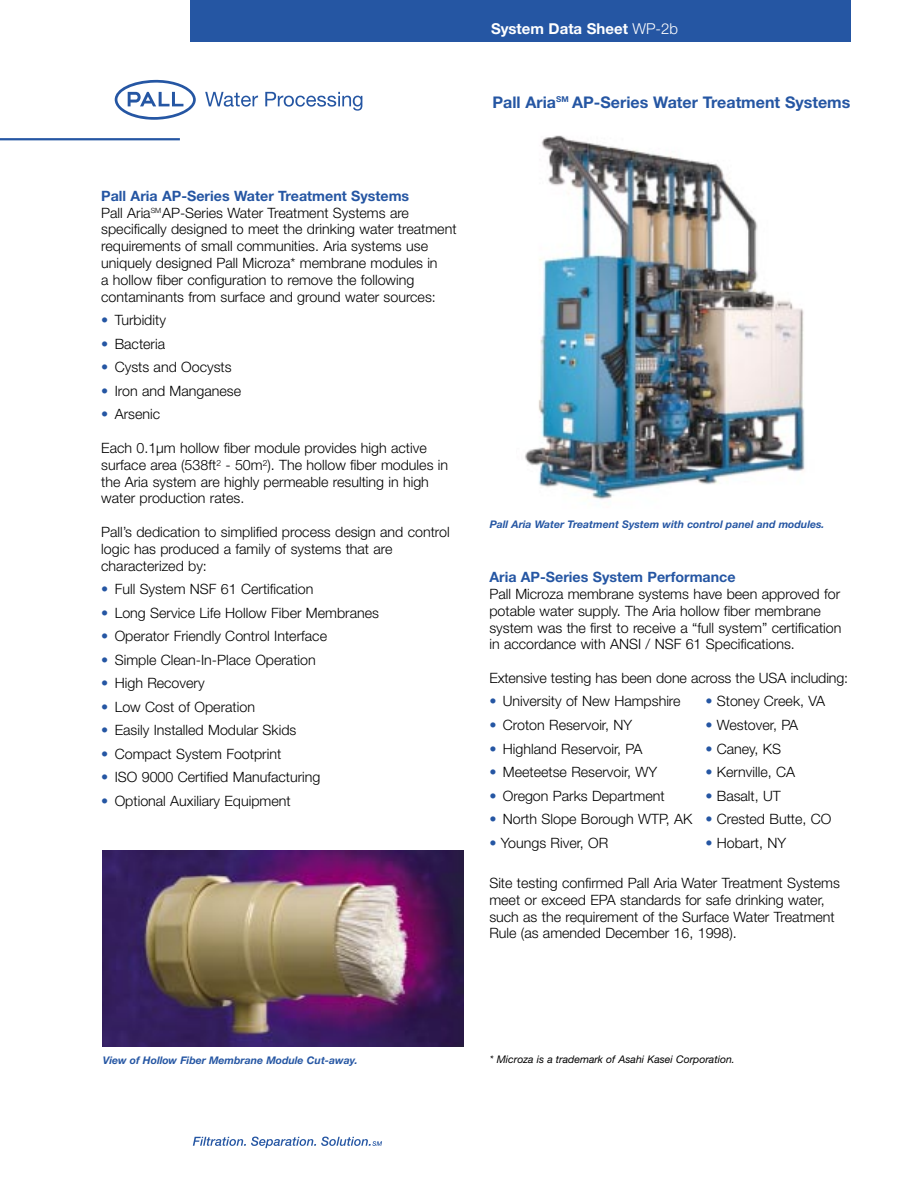
<style>
.page{position:relative;width:918px;height:1188px;background:#fff}
.page>*{position:absolute;margin:0;border:0;box-sizing:border-box;transform-origin:0 0}
.t1{font:700 16.05px "Helvetica Neue";color:#2556a3}
.t2{font:700 15px "Helvetica Neue";color:#fff}
.t3{font:300 14.25px/16.8px "Helvetica Neue";color:#000}
.t4{font:700 14.25px "Helvetica Neue";color:#2556a3}
.t5{font:italic 700 10.5px "Helvetica Neue";color:#2556a3}
.t6{font:italic 10.5px "Helvetica Neue";color:#000}
.s1{font-weight:300}
.s2{font-weight:700;color:#2556a3}
.s3{color:#2556a3}
</style>
<div class="page">
<div style="left:190px;top:0;width:660px;height:42px;background:#2556a3"></div>
<svg style="left:205px;top:92px;width:53px;height:15px"></svg>
<svg style="left:265px;top:92px;width:97px;height:19px"></svg>
<svg style="left:115px;top:80px;width:81px;height:40px"></svg>
<hr style="left:0;top:138px;width:180px;height:2px;background:#2556a3">
<svg style="left:193px;top:1137px;width:189px;height:11px"></svg>
<img style="left:102px;top:850px;width:361px;height:197px">
<img style="left:525px;top:135px;width:280px;height:365px">
<p class="t2" style="left:491px;top:24px;width:189px">System Data Sheet <span class="s1">WP-2b</span></p>
<p class="t3" style="left:101px;top:189px;width:357px"><span class="s2">Pall Aria AP-Series Water Treatment Systems<br></span>Pall Aria<sup>SM</sup>AP-Series Water Treatment Systems are specifically designed to meet the drinking water treatment requirements of small communities. Aria systems use uniquely designed Pall Microza* membrane modules in<br>a hollow fiber configuration to remove the following contaminants from surface and ground water sources:</p>
<p class="t3" style="left:101px;top:313px;width:66px"><span class="s3">•</span> Turbidity</p>
<p class="t3" style="left:101px;top:337px;width:65px"><span class="s3">•</span> Bacteria</p>
<p class="t3" style="left:101px;top:360px;width:132px"><span class="s3">•</span> Cysts and Oocysts</p>
<p class="t3" style="left:101px;top:384px;width:141px"><span class="s3">•</span> Iron and Manganese</p>
<p class="t3" style="left:101px;top:407px;width:60px"><span class="s3">•</span> Arsenic</p>
<p class="t3" style="left:101px;top:441px;width:348px">Each 0.1µm hollow fiber module provides high active surface area (538ft<sup>2</sup> - 50m<sup>2</sup>). The hollow fiber modules in the Aria system are highly permeable resulting in high water production rates.</p>
<p class="t3" style="left:101px;top:525px;width:350px">Pall’s dedication to simplified process design and control logic has produced a family of systems that are characterized by:</p>
<p class="t3" style="left:101px;top:582px;width:214px"><span class="s3">•</span> Full System NSF 61 Certification</p>
<p class="t3" style="left:101px;top:605px;width:279px"><span class="s3">•</span> Long Service Life Hollow Fiber Membranes</p>
<p class="t3" style="left:101px;top:629px;width:227px"><span class="s3">•</span> Operator Friendly Control Interface</p>
<p class="t3" style="left:101px;top:653px;width:216px"><span class="s3">•</span> Simple Clean-In-Place Operation</p>
<p class="t3" style="left:101px;top:676px;width:105px"><span class="s3">•</span> High Recovery</p>
<p class="t3" style="left:101px;top:700px;width:155px"><span class="s3">•</span> Low Cost of Operation</p>
<p class="t3" style="left:101px;top:723px;width:197px"><span class="s3">•</span> Easily Installed Modular Skids</p>
<p class="t3" style="left:101px;top:747px;width:182px"><span class="s3">•</span> Compact System Footprint</p>
<p class="t3" style="left:101px;top:770px;width:221px"><span class="s3">•</span> ISO 9000 Certified Manufacturing</p>
<p class="t3" style="left:101px;top:794px;width:191px"><span class="s3">•</span> Optional Auxiliary Equipment</p>
<p class="t1" style="left:492px;top:96px;width:359px">Pall Aria<sup>SM</sup> AP-Series Water Treatment Systems</p>
<p class="t5" style="left:490px;top:520px;width:336px">Pall Aria Water Treatment System with control panel and modules.</p>
<p class="t4" style="left:489px;top:572px;width:248px">Aria AP-Series System Performance</p>
<p class="t3" style="left:489px;top:587px;width:354px">Pall Microza membrane systems have been approved for potable water supply. The Aria hollow fiber membrane system was the first to receive a “full system” certification in accordance with ANSI / NSF 61 Specifications.</p>
<p class="t3" style="left:489px;top:671px;width:360px">Extensive testing has been done across the USA including:</p>
<p class="t3" style="left:489px;top:694px;width:193px"><span class="s3">•</span> University of New Hampshire</p>
<p class="t3" style="left:705px;top:694px;width:121px"><span class="s3">•</span> Stoney Creek, VA</p>
<p class="t3" style="left:489px;top:718px;width:144px"><span class="s3">•</span> Croton Reservoir, NY</p>
<p class="t3" style="left:705px;top:718px;width:94px"><span class="s3">•</span> Westover, PA</p>
<p class="t3" style="left:489px;top:741px;width:155px"><span class="s3">•</span> Highland Reservoir, PA</p>
<p class="t3" style="left:705px;top:741px;width:77px"><span class="s3">•</span> Caney, KS</p>
<p class="t3" style="left:489px;top:765px;width:169px"><span class="s3">•</span> Meeteetse Reservoir, WY</p>
<p class="t3" style="left:705px;top:765px;width:91px"><span class="s3">•</span> Kernville, CA</p>
<p class="t3" style="left:489px;top:789px;width:177px"><span class="s3">•</span> Oregon Parks Department</p>
<p class="t3" style="left:705px;top:789px;width:77px"><span class="s3">•</span> Basalt, UT</p>
<p class="t3" style="left:489px;top:812px;width:344px"><span class="s3">•</span> North Slope Borough WTP, AK <span class="s3">•</span> Crested Butte, CO</p>
<p class="t3" style="left:489px;top:836px;width:120px"><span class="s3">•</span> Youngs River, OR</p>
<p class="t3" style="left:705px;top:836px;width:82px"><span class="s3">•</span> Hobart, NY</p>
<p class="t3" style="left:489px;top:876px;width:352px">Site testing confirmed Pall Aria Water Treatment Systems meet or exceed EPA standards for safe drinking water, such as the requirement of the Surface Water Treatment Rule (as amended December 16, 1998).</p>
<p class="t5" style="left:103px;top:1056px;width:256px">View of Hollow Fiber Membrane Module Cut-away.</p>
<p class="t6" style="left:490px;top:1056px;width:246px">* Microza is a trademark of Asahi Kasei Corporation.</p>
</div>
